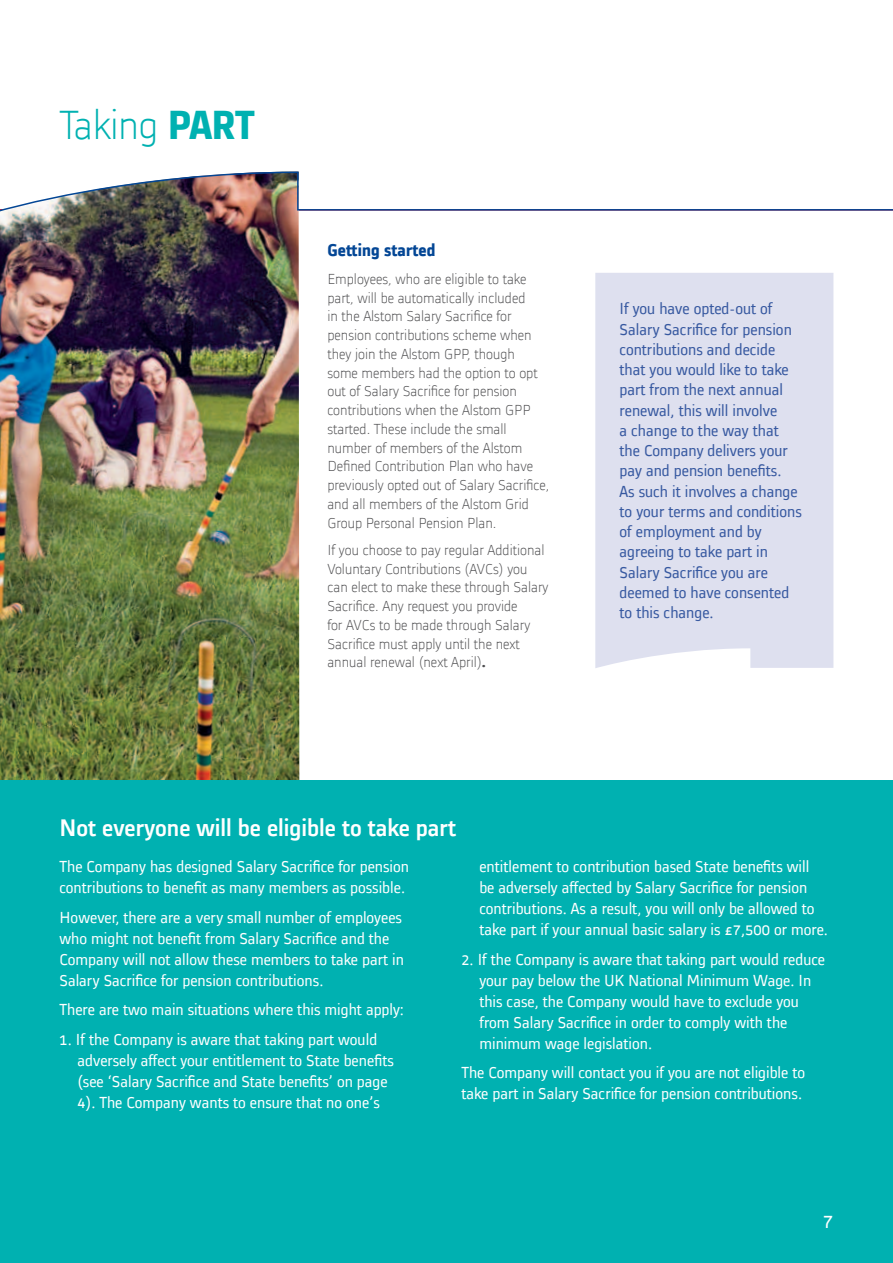
<style>
.page{position:relative;width:893px;height:1263px;background:#fff}
.page>*{position:absolute;margin:0;border:0;box-sizing:border-box;transform-origin:0 0}
.t1{font:300 42px "Alstom";letter-spacing:-.01em;color:#00b1b1}
.t2{font:500 24.75px "Alstom";color:#fff}
.t3{font:21px "Alstom";color:#fff}
.t4{font:700 17.7px "Alstom";letter-spacing:.005em;color:#034695}
.t5{font:16.5px/21px "Alstom";color:#fff}
.t6{font:16.5px/20.2px "Alstom";color:#3658a0}
.t7{font:300 15px/18.8px "Alstom";color:#4d4d4f}
.s1{font-weight:700}
</style>
<div class="page">
<img style="left:0;top:212px;width:299px;height:568px">
<svg style="left:0;top:171px;width:893px;height:41px"></svg>
<div style="left:0;top:780px;width:893px;height:483px;background:#00b1b1"></div>
<div style="left:595px;top:273px;width:238px;height:395px;background:#dee0ef"></div>
<h1 class="t1" style="left:60px;top:96px;width:191px">Taking <span class="s1">part</span></h1>
<p class="t4" style="left:327px;top:238px;width:110px">Getting started</p>
<p class="t7" style="left:327px;top:268px;width:224px">Employees, who are eligible to take part, will be automatically included<br>in the Alstom Salary Sacrifice for pension contributions scheme when they join the Alstom GPP, though<br>some members had the option to opt out of Salary Sacrifice for pension contributions when the Alstom GPP started. These include the small number of members of the Alstom Defined Contribution Plan who have previously opted out of Salary Sacrifice, and all members of the Alstom Grid Group Personal Pension Plan.</p>
<p class="t7" style="left:327px;top:539px;width:223px">If you choose to pay regular Additional Voluntary Contributions (AVCs) you can elect to make these through Salary Sacrifice. Any request you provide<br>for AVCs to be made through Salary Sacrifice must apply until the next annual renewal (next April)<span class="s1">.</span></p>
<h2 class="t2" style="left:60px;top:810px;width:398px">Not everyone will be eligible to take part</h2>
<p class="t6" style="left:620px;top:297px;width:184px">If you have opted-out of<br>Salary Sacrifice for pension contributions and decide that you would like to take part from the next annual renewal, this will involve<br>a change to the way that the Company delivers your pay and pension benefits.<br>As such it involves a change to your terms and conditions of employment and by agreeing to take part in<br>Salary Sacrifice you are deemed to have consented to this change.</p>
<p class="t5" style="left:60px;top:855px;width:351px">The Company has designed Salary Sacrifice for pension contributions to benefit as many members as possible.</p>
<p class="t5" style="left:60px;top:905px;width:346px">However, there are a very small number of employees who might not benefit from Salary Sacrifice and the Company will not allow these members to take part in Salary Sacrifice for pension contributions.</p>
<p class="t5" style="left:60px;top:998px;width:346px">There are two main situations where this might apply:</p>
<p class="t5" style="left:78px;top:1027px;width:318px;text-indent:-18px">1. If the Company is aware that taking part would adversely affect your entitlement to State benefits (see ‘Salary Sacrifice and State benefits’ on page 4). The Company wants to ensure that no one’s</p>
<p class="t5" style="left:479px;top:855px;width:350px">entitlement to contribution based State benefits will be adversely affected by Salary Sacrifice for pension contributions. As a result, you will only be allowed to take part if your annual basic salary is £7,500 or more.</p>
<p class="t5" style="left:479px;top:947px;width:347px;text-indent:-18px">2. If the Company is aware that taking part would reduce your pay below the UK National Minimum Wage. In this case, the Company would have to exclude you from Salary Sacrifice in order to comply with the minimum wage legislation.</p>
<p class="t5" style="left:461px;top:1061px;width:345px">The Company will contact you if you are not eligible to take part in Salary Sacrifice for pension contributions.</p>
<p class="t3" style="left:823px;top:1206px;width:12px">7</p>
</div>
